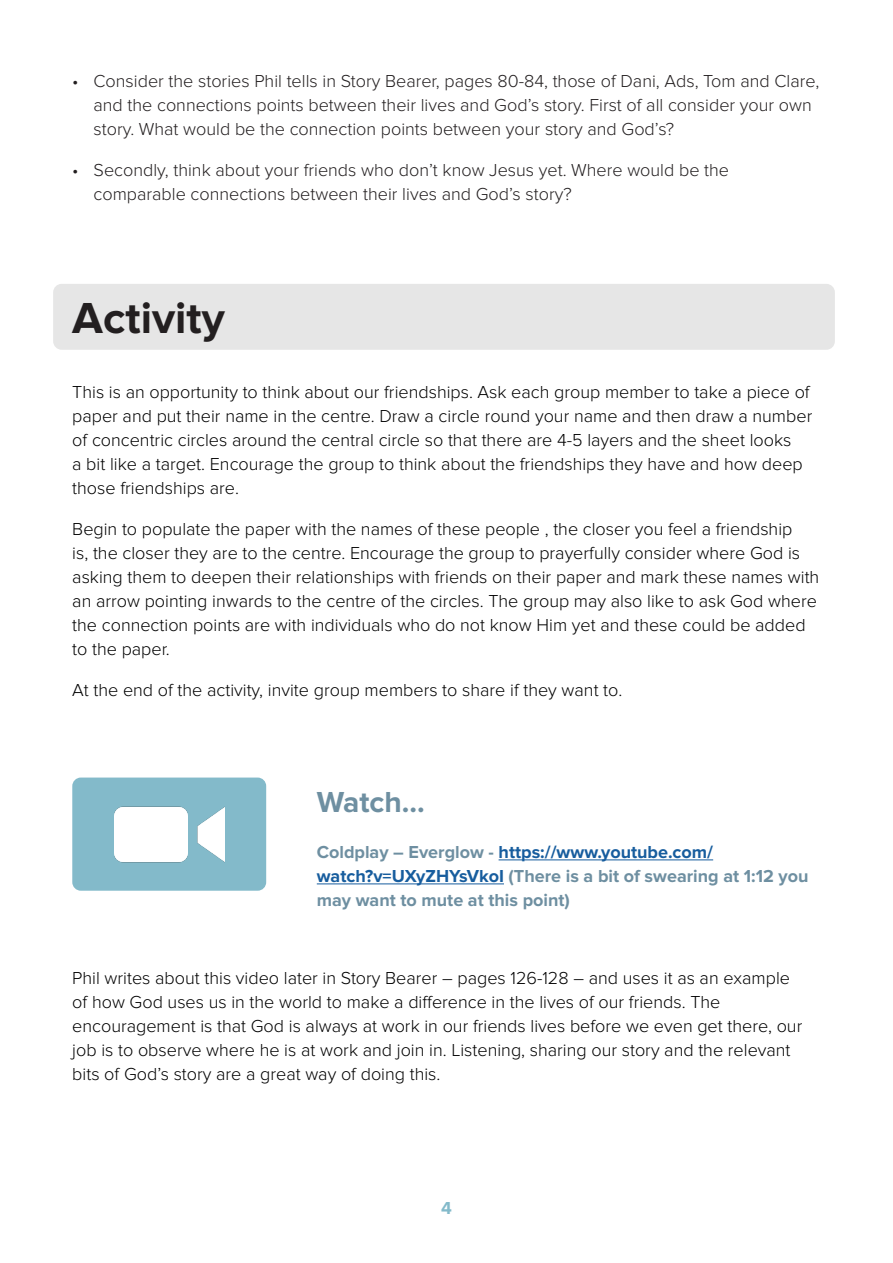
<style>
.page{position:relative;width:893px;height:1263px;background:#fff}
.page>*{position:absolute;margin:0;border:0;box-sizing:border-box;transform-origin:0 0}
.Heading_1{font:700 45px "Proxima Nova";color:#231f20}
.t1{font:700 30px "Proxima Nova";color:#6e8fa1}
.Main_body{font:300 18px/24px "Proxima Nova";color:#000}
.t2{font:300 18px/24px "Proxima Nova";color:#231f20}
.Subheading_1{font:700 18px/24px "Proxima Nova";color:#6e8fa1}
.t3{font:700 18px "Proxima Nova";color:#83baca}
.s1{color:#175d9e}
</style>
<div class="page">
<div style="left:53px;top:284px;width:782px;height:66px;background:#e6e6e6;border-radius:9px"></div>
<hr style="left:499px;top:860px;width:214px;height:1px;background:#175d9e">
<hr style="left:317px;top:884px;width:187px;height:1px;background:#175d9e">
<div style="left:72px;top:777px;width:194px;height:114px;background:#83baca;border-radius:9px"></div>
<img style="left:114px;top:806px;width:111px;height:57px">
<p class="t2" style="left:94px;top:69px;width:727px;text-indent:-21px">• Consider the stories Phil tells in Story Bearer, pages 80-84, those of Dani, Ads, Tom and Clare, and the connections points between their lives and God’s story. First of all consider your own story. What would be the connection points between your story and God’s?</p>
<p class="t2" style="left:94px;top:158px;width:637px;text-indent:-21px">• Secondly, think about your friends who don’t know Jesus yet. Where would be the comparable connections between their lives and God’s story?</p>
<p class="Heading_1" style="left:72px;top:292px;width:154px">Activity</p>
<p class="Main_body" style="left:72px;top:380px;width:742px">This is an opportunity to think about our friendships. Ask each group member to take a piece of paper and put their name in the centre. Draw a circle round your name and then draw a number of concentric circles around the central circle so that there are 4-5 layers and the sheet looks<br>a bit like a target. Encourage the group to think about the friendships they have and how deep those friendships are.</p>
<p class="Main_body" style="left:72px;top:517px;width:749px">Begin to populate the paper with the names of these people , the closer you feel a friendship<br>is, the closer they are to the centre. Encourage the group to prayerfully consider where God is asking them to deepen their relationships with friends on their paper and mark these names with an arrow pointing inwards to the centre of the circles. The group may also like to ask God where the connection points are with individuals who do not know Him yet and these could be added to the paper.</p>
<p class="Main_body" style="left:72px;top:678px;width:551px">At the end of the activity, invite group members to share if they want to.</p>
<p class="t1" style="left:317px;top:785px;width:110px">Watch…</p>
<p class="Subheading_1" style="left:317px;top:840px;width:493px">Coldplay – Everglow - <span class="s1">https://www.youtube.com/ watch?v=UXyZHYsVkoI</span> (There is a bit of swearing at 1:12 you may want to mute at this point)</p>
<p class="Main_body" style="left:72px;top:966px;width:732px">Phil writes about this video later in Story Bearer – pages 126-128 – and uses it as an example of how God uses us in the world to make a difference in the lives of our friends. The encouragement is that God is always at work in our friends lives before we even get there, our job is to observe where he is at work and join in. Listening, sharing our story and the relevant bits of God’s story are a great way of doing this.</p>
<p class="t3" style="left:441px;top:1198px;width:12px">4</p>
</div>
